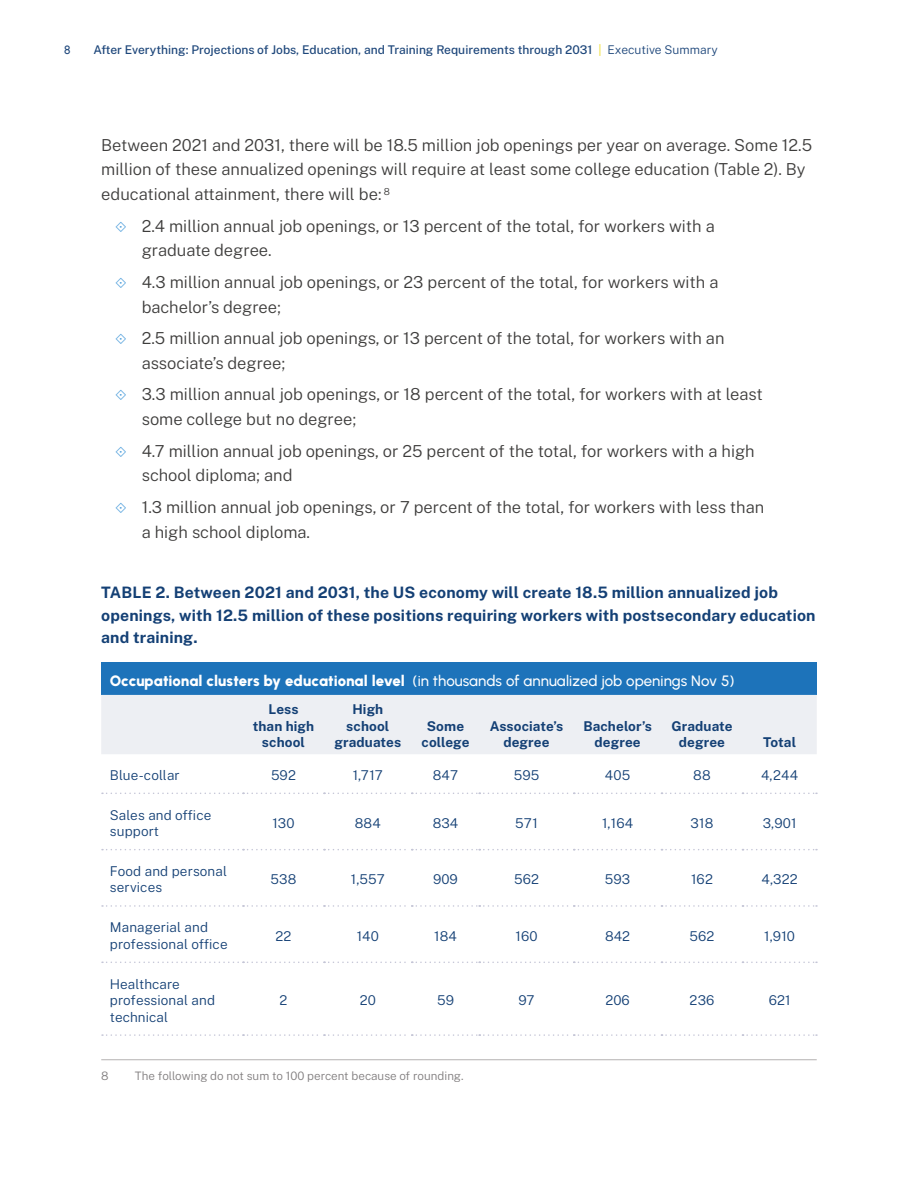
<style>
.page{position:relative;width:918px;height:1188px;background:#fff}
.page>*{position:absolute;margin:0;border:0;box-sizing:border-box;transform-origin:0 0}
.Pathways_Normal{font:300 16.5px/24.8px "Public Sans";color:#3e3d3c}
.Figure_Label_Pathways{font:700 15.75px/22.5px "Public Sans";letter-spacing:.01em;color:#144075}
.header__State__Figure_label{font:15px "Urbanist";color:#fff}
.Text__Occupation_Table_text{font:300 13.5px/16.5px "Public Sans";letter-spacing:.01em;color:#144075}
.sub__Occupation_Education_label{font:700 13.5px/16.5px "Public Sans";letter-spacing:.01em;color:#144075;text-align:center}
.t1{font:500 12px "Public Sans";color:#1e477b}
.t2{font:12px "Urbanist";color:#1e477b}
.Footnote_Text{font:300 11.7px "Public Sans";color:#807d7e}
.s1{font-weight:300;color:#eddb1d}
.s2{font-weight:300}
.s3{color:#4d9edb}
</style>
<div class="page">
<div style="left:101px;top:663px;width:716px;height:32px;background:#1d73ba"></div>
<div style="left:101px;top:695px;width:716px;height:59px;background:#edeff3"></div>
<svg style="left:102px;top:793px;width:715px;height:1px"></svg>
<svg style="left:102px;top:905px;width:715px;height:2px"></svg>
<svg style="left:102px;top:962px;width:715px;height:1px"></svg>
<svg style="left:102px;top:1034px;width:715px;height:2px"></svg>
<svg style="left:102px;top:849px;width:715px;height:1px"></svg>
<hr style="left:101px;top:1059px;width:716px;height:1px;background:#b5b2b2">
<p class="t2" style="left:64px;top:42px;width:8px">8</p>
<p class="t1" style="left:93px;top:41px;width:626px">After Everything: Projections of Jobs, Education, and Training Requirements through 2031 <span class="s1">|</span> <span class="s2">Executive Summary</span></p>
<p class="Pathways_Normal" style="left:101px;top:132px;width:712px">Between 2021 and 2031, there will be 18.5 million job openings per year on average. Some 12.5 million of these annualized openings will require at least some college education (Table 2). By educational attainment, there will be: <sup>8</sup></p>
<p class="Pathways_Normal" style="left:142px;top:213px;width:574px;text-indent:-27px"><span class="s3">⟐</span> 2.4 million annual job openings, or 13 percent of the total, for workers with a graduate degree.</p>
<p class="Pathways_Normal" style="left:142px;top:269px;width:578px;text-indent:-27px"><span class="s3">⟐</span> 4.3 million annual job openings, or 23 percent of the total, for workers with a bachelor’s degree;</p>
<p class="Pathways_Normal" style="left:142px;top:325px;width:584px;text-indent:-27px"><span class="s3">⟐</span> 2.5 million annual job openings, or 13 percent of the total, for workers with an associate’s degree;</p>
<p class="Pathways_Normal" style="left:142px;top:382px;width:623px;text-indent:-27px"><span class="s3">⟐</span> 3.3 million annual job openings, or 18 percent of the total, for workers with at least some college but no degree;</p>
<p class="Pathways_Normal" style="left:142px;top:438px;width:614px;text-indent:-27px"><span class="s3">⟐</span> 4.7 million annual job openings, or 25 percent of the total, for workers with a high school diploma; and</p>
<p class="Pathways_Normal" style="left:142px;top:494px;width:624px;text-indent:-27px"><span class="s3">⟐</span> 1.3 million annual job openings, or 7 percent of the total, for workers with less than a high school diploma.</p>
<p class="Figure_Label_Pathways" style="left:101px;top:581px;width:716px">TABLE 2. Between 2021 and 2031, the US economy will create 18.5 million annualized job openings, with 12.5 million of these positions requiring workers with postsecondary education and training.</p>
<p class="header__State__Figure_label" style="left:110px;top:671px;width:626px">Occupational clusters by educational level (in thousands of annualized job openings Nov 5)</p>
<p class="sub__Occupation_Education_label" style="left:253px;top:701px;width:63px">Less than high school</p>
<p class="sub__Occupation_Education_label" style="left:335px;top:701px;width:68px">High school graduates</p>
<p class="sub__Occupation_Education_label" style="left:422px;top:717px;width:49px">Some college</p>
<p class="sub__Occupation_Education_label" style="left:490px;top:717px;width:75px">Associate’s degree</p>
<p class="sub__Occupation_Education_label" style="left:583px;top:717px;width:70px">Bachelor’s degree</p>
<p class="sub__Occupation_Education_label" style="left:671px;top:717px;width:63px">Graduate degree</p>
<p class="sub__Occupation_Education_label" style="left:763px;top:734px;width:35px">Total</p>
<p class="Text__Occupation_Table_text" style="left:110px;top:766px;width:71px">Blue-collar</p>
<p class="Text__Occupation_Table_text" style="left:271px;top:766px;width:26px">592</p>
<p class="Text__Occupation_Table_text" style="left:353px;top:766px;width:32px">1,717</p>
<p class="Text__Occupation_Table_text" style="left:433px;top:766px;width:27px">847</p>
<p class="Text__Occupation_Table_text" style="left:514px;top:766px;width:27px">595</p>
<p class="Text__Occupation_Table_text" style="left:605px;top:766px;width:27px">405</p>
<p class="Text__Occupation_Table_text" style="left:693px;top:766px;width:19px">88</p>
<p class="Text__Occupation_Table_text" style="left:761px;top:766px;width:38px">4,244</p>
<p class="Text__Occupation_Table_text" style="left:110px;top:806px;width:103px">Sales and office support</p>
<p class="Text__Occupation_Table_text" style="left:272px;top:814px;width:24px">130</p>
<p class="Text__Occupation_Table_text" style="left:355px;top:814px;width:27px">884</p>
<p class="Text__Occupation_Table_text" style="left:433px;top:814px;width:27px">834</p>
<p class="Text__Occupation_Table_text" style="left:515px;top:814px;width:24px">571</p>
<p class="Text__Occupation_Table_text" style="left:602px;top:814px;width:33px">1,164</p>
<p class="Text__Occupation_Table_text" style="left:691px;top:814px;width:24px">318</p>
<p class="Text__Occupation_Table_text" style="left:763px;top:814px;width:35px">3,901</p>
<p class="Text__Occupation_Table_text" style="left:110px;top:862px;width:119px">Food and personal services</p>
<p class="Text__Occupation_Table_text" style="left:271px;top:871px;width:27px">538</p>
<p class="Text__Occupation_Table_text" style="left:351px;top:871px;width:36px">1,557</p>
<p class="Text__Occupation_Table_text" style="left:433px;top:871px;width:26px">909</p>
<p class="Text__Occupation_Table_text" style="left:514px;top:871px;width:26px">562</p>
<p class="Text__Occupation_Table_text" style="left:605px;top:871px;width:27px">593</p>
<p class="Text__Occupation_Table_text" style="left:691px;top:871px;width:23px">162</p>
<p class="Text__Occupation_Table_text" style="left:762px;top:871px;width:38px">4,322</p>
<p class="Text__Occupation_Table_text" style="left:110px;top:919px;width:119px">Managerial and professional office</p>
<p class="Text__Occupation_Table_text" style="left:276px;top:927px;width:17px">22</p>
<p class="Text__Occupation_Table_text" style="left:357px;top:927px;width:24px">140</p>
<p class="Text__Occupation_Table_text" style="left:434px;top:927px;width:24px">184</p>
<p class="Text__Occupation_Table_text" style="left:516px;top:927px;width:23px">160</p>
<p class="Text__Occupation_Table_text" style="left:605px;top:927px;width:27px">842</p>
<p class="Text__Occupation_Table_text" style="left:690px;top:927px;width:26px">562</p>
<p class="Text__Occupation_Table_text" style="left:764px;top:927px;width:32px">1,910</p>
<p class="Text__Occupation_Table_text" style="left:110px;top:975px;width:107px">Healthcare professional and technical</p>
<p class="Text__Occupation_Table_text" style="left:280px;top:992px;width:9px">2</p>
<p class="Text__Occupation_Table_text" style="left:360px;top:992px;width:18px">20</p>
<p class="Text__Occupation_Table_text" style="left:437px;top:992px;width:18px">59</p>
<p class="Text__Occupation_Table_text" style="left:518px;top:992px;width:18px">97</p>
<p class="Text__Occupation_Table_text" style="left:605px;top:992px;width:26px">206</p>
<p class="Text__Occupation_Table_text" style="left:690px;top:992px;width:26px">236</p>
<p class="Text__Occupation_Table_text" style="left:769px;top:992px;width:23px">621</p>
<p class="Footnote_Text" style="left:101px;top:1068px;width:9px">8</p>
<p class="Footnote_Text" style="left:135px;top:1068px;width:330px">The following do not sum to 100 percent because of rounding.</p>
</div>
